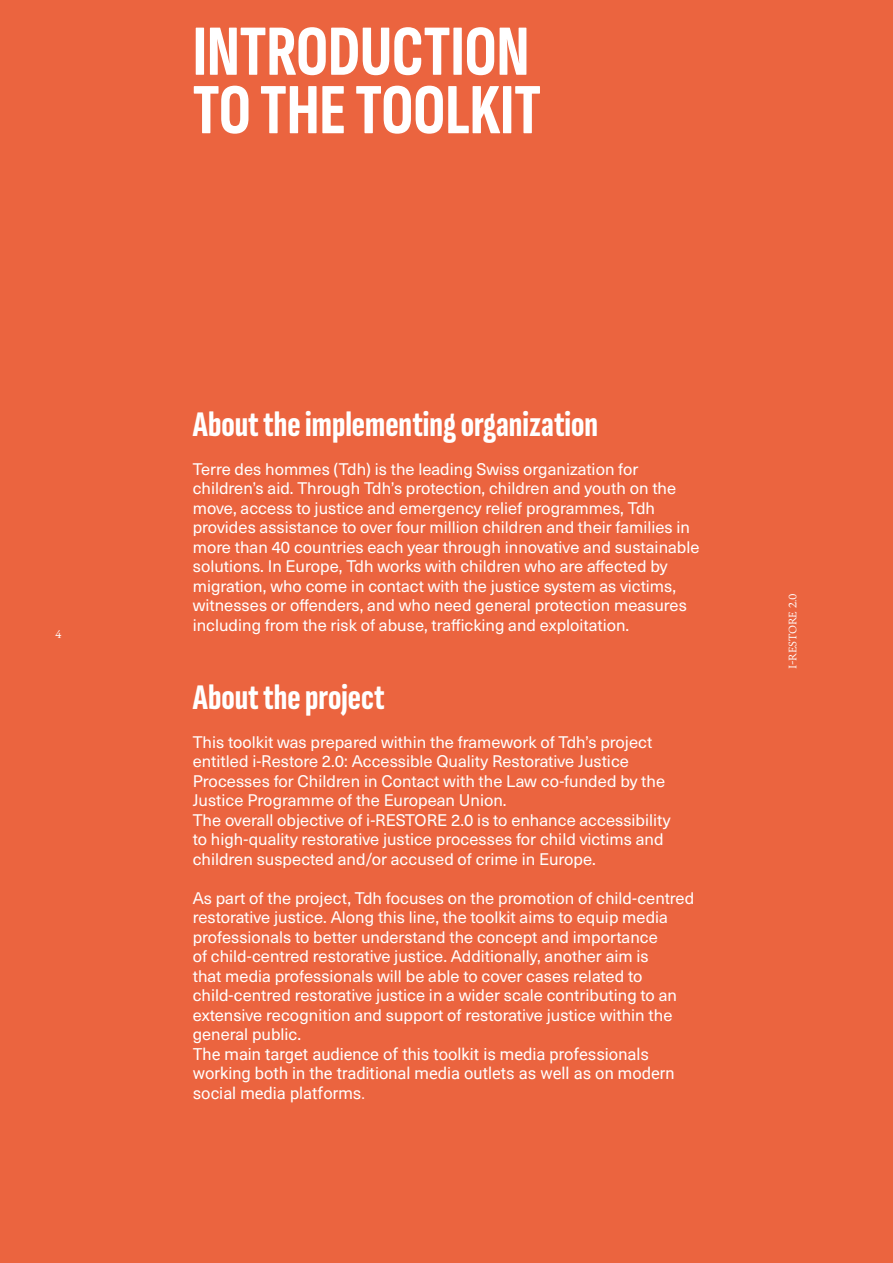
<style>
.page{position:relative;width:893px;height:1263px;background:#eb643f}
.page>*{position:absolute;margin:0;border:0;box-sizing:border-box;transform-origin:0 0}
.t1{font:extra-condensed 72px/58.5px "Sofia Sans";color:#fff}
.t2{font:extra-condensed 36px "Sofia Sans";color:#fff}
.t3{font:16.5px/19.5px "Neue Haas Unica W1 G";color:#fff}
.t4{font:16.5px/19.5px "Roboto";color:#fff}
.t5{font:12px "Change";letter-spacing:-.015em;color:#fff}
</style>
<div class="page">
<p class="t5" style="left:55px;top:625px;width:8px">4</p>
<h1 class="t1" style="left:193px;top:22px;width:350px">INTRODUCTION<br>TO THE TOOLKIT</h1>
<h2 class="t2" style="left:193px;top:404px;width:407px">About the implementing organization</h2>
<p class="t3" style="left:193px;top:458px;width:508px">Terre des hommes (Tdh) is the leading Swiss organization for children’s aid. Through Tdh’s protection, children and youth on the move, access to justice and emergency relief programmes, Tdh provides assistance to over four million children and their families in more than 40 countries each year through innovative and sustainable solutions. In Europe, Tdh works with children who are affected by migration, who come in contact with the justice system as victims, witnesses or offenders, and who need general protection measures including from the risk of abuse, trafficking and exploitation.</p>
<h2 class="t2" style="left:193px;top:677px;width:193px">About the project</h2>
<p class="t3" style="left:193px;top:731px;width:479px">This toolkit was prepared within the framework of Tdh’s project entitled i-Restore 2.0: Accessible Quality Restorative Justice Processes for Children in Contact with the Law co-funded by the Justice Programme of the European Union.<br>The overall objective of i-RESTORE 2.0 is to enhance accessibility to high-quality restorative justice processes for child victims and children suspected and/or accused of crime in Europe.</p>
<p class="t3" style="left:193px;top:887px;width:503px">As part of the project, Tdh focuses on the promotion of child-centred restorative justice. Along this line, the toolkit aims to equip media professionals to better understand the concept and importance<br>of child-centred restorative justice. Additionally, another aim is<br>that media professionals will be able to cover cases related to child-centred restorative justice in a wider scale contributing to an extensive recognition and support of restorative justice within the general public.</p>
<p class="t4" style="left:193px;top:1043px;width:483px">The main target audience of this toolkit is media professionals working both in the traditional media outlets as well as on modern social media platforms.</p>
<p class="t5" style="left:784px;top:669px;width:77px;rotate:-90deg">I-RESTORE 2.0</p>
</div>
